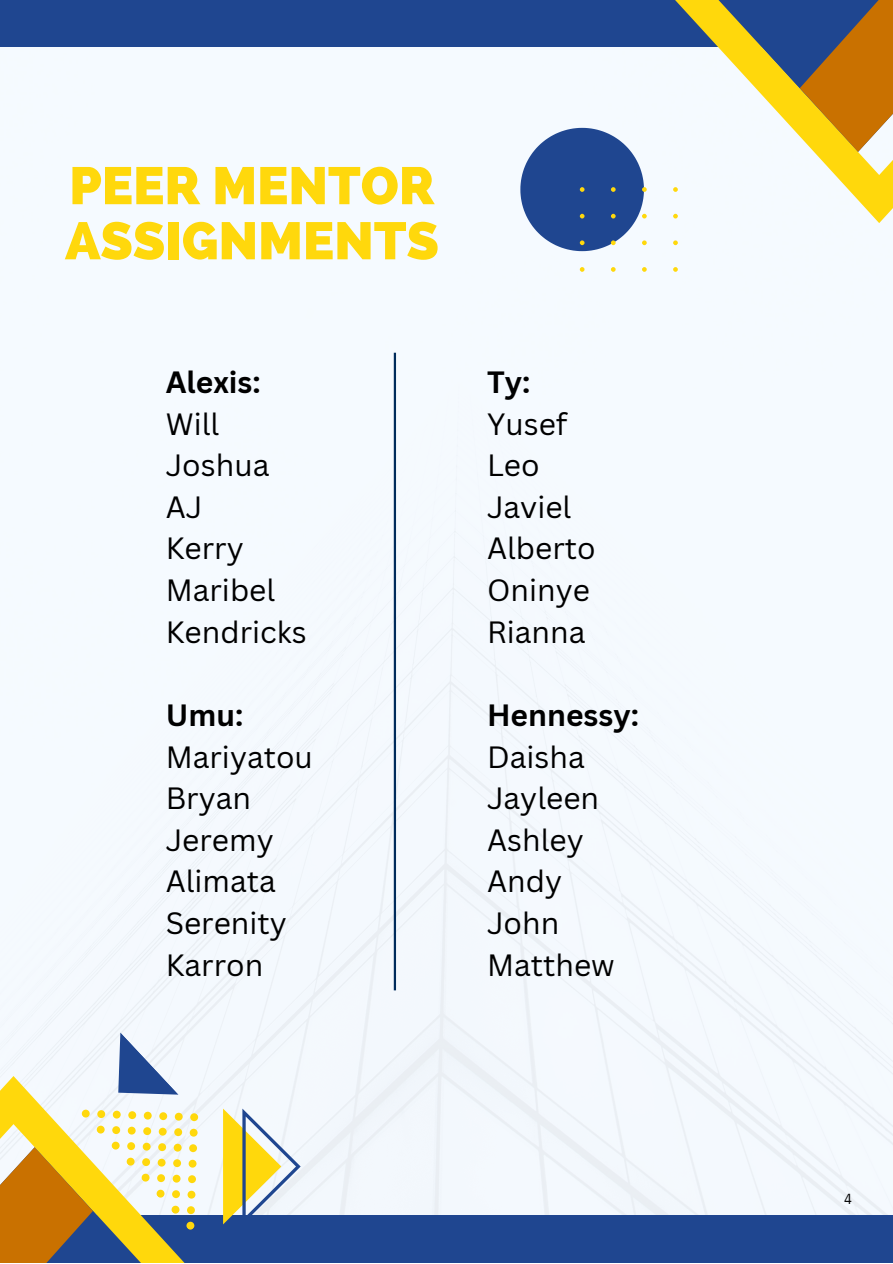
<style>
.page{position:relative;width:893px;height:1264px;background:#fff}
.page>*{position:absolute;margin:0;border:0;box-sizing:border-box;transform-origin:0 0}
.t1{font:800 52.5px/55.1px "Raleway";color:#ffd80c}
.t2{font:30px "Canva Sans";color:#000}
.t3{font:700 30px "Canva Sans";color:#000}
.t4{font:14.55px "IBM Plex Sans Cond";color:#000}
</style>
<div class="page">
<div style="left:0;top:127px;width:892px;height:1088px;background:#f5fafe"></div>
<div style="left:0;top:0;width:892px;height:47px;background:#1f4690"></div>
<svg style="left:622px;top:0;width:270px;height:223px;fill:#f5fafe"></svg>
<div style="left:0;top:1215px;width:892px;height:47px;background:#1f4690"></div>
<svg style="left:0;top:1032px;width:300px;height:230px"></svg>
<svg style="left:673px;top:187px;width:4px;height:5px"></svg>
<svg style="left:579px;top:267px;width:5px;height:5px"></svg>
<svg style="left:611px;top:267px;width:4px;height:5px"></svg>
<svg style="left:520px;top:128px;width:126px;height:123px"></svg>
<svg style="left:642px;top:267px;width:4px;height:5px"></svg>
<svg style="left:673px;top:214px;width:4px;height:4px"></svg>
<svg style="left:673px;top:240px;width:4px;height:5px"></svg>
<svg style="left:673px;top:267px;width:4px;height:5px"></svg>
<hr style="left:394px;top:353px;width:2px;height:637px;background:#002b5b">
<p class="t1" style="left:65px;top:158px;width:375px">PEER MENTOR<br>ASSIGNMENTS</p>
<p class="t3" style="left:166px;top:361px;width:96px">Alexis:</p>
<p class="t2" style="left:166px;top:402px;width:55px">Will</p>
<p class="t2" style="left:166px;top:444px;width:105px">Joshua</p>
<p class="t2" style="left:166px;top:486px;width:38px">AJ</p>
<p class="t2" style="left:166px;top:527px;width:80px">Kerry</p>
<p class="t2" style="left:166px;top:569px;width:111px">Maribel</p>
<p class="t2" style="left:166px;top:610px;width:142px">Kendricks</p>
<p class="t3" style="left:166px;top:694px;width:79px">Umu:</p>
<p class="t2" style="left:166px;top:735px;width:149px">Mariyatou</p>
<p class="t2" style="left:166px;top:777px;width:87px">Bryan</p>
<p class="t2" style="left:166px;top:818px;width:109px">Jeremy</p>
<p class="t2" style="left:166px;top:860px;width:112px">Alimata</p>
<p class="t2" style="left:166px;top:901px;width:123px">Serenity</p>
<p class="t2" style="left:166px;top:943px;width:99px">Karron</p>
<p class="t3" style="left:487px;top:361px;width:45px">Ty:</p>
<p class="t2" style="left:487px;top:402px;width:82px">Yusef</p>
<p class="t2" style="left:487px;top:444px;width:54px">Leo</p>
<p class="t2" style="left:487px;top:486px;width:86px">Javiel</p>
<p class="t2" style="left:487px;top:527px;width:110px">Alberto</p>
<p class="t2" style="left:487px;top:569px;width:104px">Oninye</p>
<p class="t2" style="left:487px;top:610px;width:100px">Rianna</p>
<p class="t3" style="left:487px;top:694px;width:153px">Hennessy:</p>
<p class="t2" style="left:487px;top:735px;width:99px">Daisha</p>
<p class="t2" style="left:487px;top:777px;width:114px">Jayleen</p>
<p class="t2" style="left:487px;top:818px;width:98px">Ashley</p>
<p class="t2" style="left:487px;top:860px;width:76px">Andy</p>
<p class="t2" style="left:487px;top:901px;width:74px">John</p>
<p class="t2" style="left:487px;top:943px;width:129px">Matthew</p>
<p class="t4" style="left:844px;top:1189px;width:9px">4</p>
</div>
